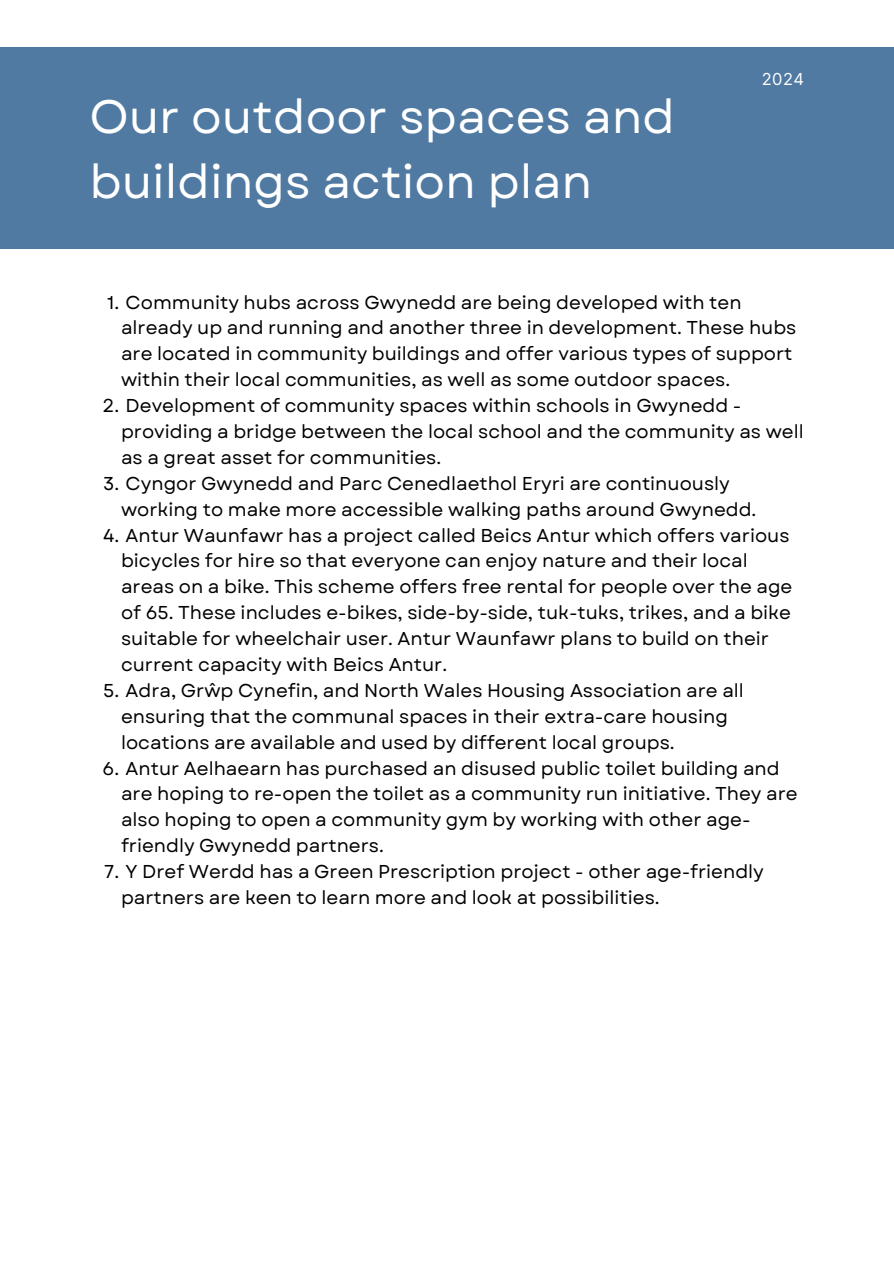
<style>
.page{position:relative;width:894px;height:1264px;background:#fff}
.page>*{position:absolute;margin:0;border:0;box-sizing:border-box;transform-origin:0 0}
.t1{font:46.8px/65.2px "Garet";color:#fff}
.t2{font:18.6px/25.8px "Garet";color:#000}
.t3{font:16.5px "Inter";color:#fff}
</style>
<div class="page">
<div style="left:0;top:47px;width:893px;height:201px;background:#507aa2"></div>
<h1 class="t1" style="left:89px;top:84px;width:587px">Our outdoor spaces and buildings action plan</h1>
<p class="t3" style="left:761px;top:69px;width:44px">2024</p>
<p class="t2" style="left:121px;top:289px;width:676px;text-indent:-14px">1. Community hubs across Gwynedd are being developed with ten already up and running and another three in development. These hubs are located in community buildings and offer various types of support within their local communities, as well as some outdoor spaces.</p>
<p class="t2" style="left:121px;top:393px;width:684px;text-indent:-19px">2. Development of community spaces within schools in Gwynedd - providing a bridge between the local school and the community as well as a great asset for communities.</p>
<p class="t2" style="left:121px;top:470px;width:636px;text-indent:-18px">3. Cyngor Gwynedd and Parc Cenedlaethol Eryri are continuously working to make more accessible walking paths around Gwynedd.</p>
<p class="t2" style="left:121px;top:522px;width:672px;text-indent:-18px">4. Antur Waunfawr has a project called Beics Antur which offers various bicycles for hire so that everyone can enjoy nature and their local areas on a bike. This scheme offers free rental for people over the age of 65. These includes e-bikes, side-by-side, tuk-tuks, trikes, and a bike suitable for wheelchair user. Antur Waunfawr plans to build on their current capacity with Beics Antur.</p>
<p class="t2" style="left:121px;top:677px;width:624px;text-indent:-18px">5. Adra, Grŵp Cynefin, and North Wales Housing Association are all ensuring that the communal spaces in their extra-care housing locations are available and used by different local groups.</p>
<p class="t2" style="left:121px;top:755px;width:678px;text-indent:-19px">6. Antur Aelhaearn has purchased an disused public toilet building and are hoping to re-open the toilet as a community run initiative. They are also hoping to open a community gym by working with other age&shy;friendly Gwynedd partners.</p>
<p class="t2" style="left:121px;top:858px;width:644px;text-indent:-17px">7. Y Dref Werdd has a Green Prescription project - other age-friendly partners are keen to learn more and look at possibilities.</p>
</div>
